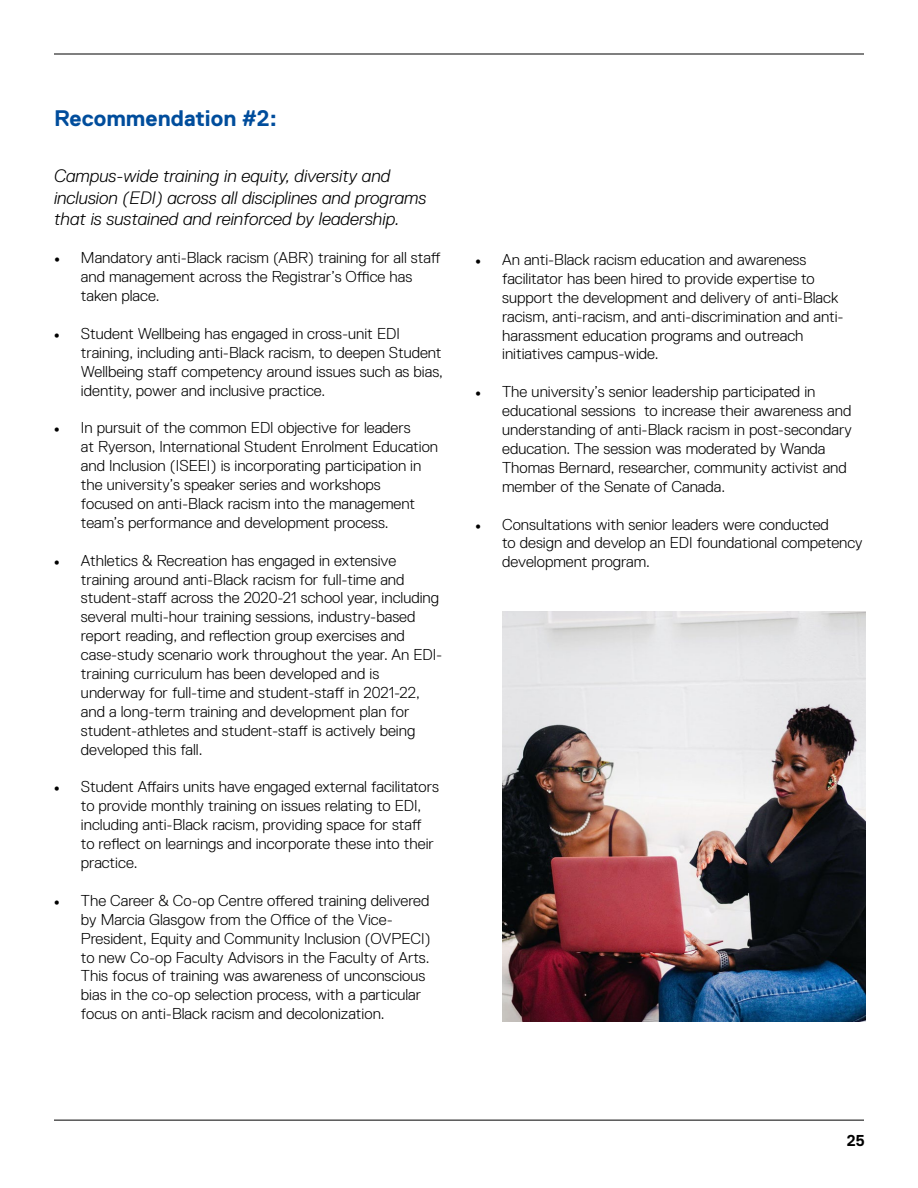
<style>
.page{position:relative;width:918px;height:1188px;background:#fff}
.page>*{position:absolute;margin:0;border:0;box-sizing:border-box;transform-origin:0 0}
.t1{font:700 22.5px "Replica Std";color:#004d9c}
.t2{font:italic 300 18px/21.6px "Replica Std";color:#000}
.t3{font:300 15.75px/18.9px "Replica Std";color:#000}
.t4{font:700 15.75px "Replica Std";color:#000}
.s1{font-family:"Minion Pro";font-weight:400}
</style>
<div class="page">
<hr style="left:54px;top:54px;width:810px;height:1px;background:#000">
<hr style="left:54px;top:1120px;width:810px;height:1px;background:#000">
<img style="left:503px;top:611px;width:362px;height:411px">
<h1 class="t1" style="left:54px;top:105px;width:224px">Recommendation #2:</h1>
<p class="t2" style="left:54px;top:165px;width:374px">Campus-wide training in equity, diversity and inclusion (EDI) across all disciplines and programs that is sustained and reinforced by leadership.</p>
<p class="t3" style="left:81px;top:248px;width:361px;text-indent:-27px"><span class="s1">•</span> Mandatory anti-Black racism (ABR) training for all staff and management across the Registrar’s Office has taken place.</p>
<p class="t3" style="left:81px;top:324px;width:363px;text-indent:-27px"><span class="s1">•</span> Student Wellbeing has engaged in cross-unit EDI training, including anti-Black racism, to deepen Student Wellbeing staff competency around issues such as bias, identity, power and inclusive practice.</p>
<p class="t3" style="left:81px;top:419px;width:359px;text-indent:-27px"><span class="s1">•</span> In pursuit of the common EDI objective for leaders<br>at Ryerson, International Student Enrolment Education and Inclusion (ISEEI) is incorporating participation in the university’s speaker series and workshops<br>focused on anti-Black racism into the management team’s performance and development process.</p>
<p class="t3" style="left:81px;top:551px;width:363px;text-indent:-27px"><span class="s1">•</span> Athletics &amp; Recreation has engaged in extensive training around anti-Black racism for full-time and student-staff across the 2020-21 school year, including several multi-hour training sessions, industry-based report reading, and reflection group exercises and case-study scenario work throughout the year. An EDI&shy;training curriculum has been developed and is underway for full-time and student-staff in 2021-22, and a long-term training and development plan for student-athletes and student-staff is actively being developed this fall.</p>
<p class="t3" style="left:81px;top:778px;width:359px;text-indent:-27px"><span class="s1">•</span> Student Affairs units have engaged external facilitators to provide monthly training on issues relating to EDI, including anti-Black racism, providing space for staff to reflect on learnings and incorporate these into their practice.</p>
<p class="t3" style="left:81px;top:891px;width:351px;text-indent:-27px"><span class="s1">•</span> The Career &amp; Co-op Centre offered training delivered by Marcia Glasgow from the Office of the Vice-President, Equity and Community Inclusion (OVPECI) to new Co-op Faculty Advisors in the Faculty of Arts.<br>This focus of training was awareness of unconscious bias in the co-op selection process, with a particular focus on anti-Black racism and decolonization.</p>
<p class="t3" style="left:502px;top:250px;width:343px;text-indent:-27px"><span class="s1">•</span> An anti-Black racism education and awareness facilitator has been hired to provide expertise to support the development and delivery of anti-Black racism, anti-racism, and anti-discrimination and anti&shy;harassment education programs and outreach initiatives campus-wide.</p>
<p class="t3" style="left:502px;top:382px;width:351px;text-indent:-27px"><span class="s1">•</span> The university’s senior leadership participated in educational sessions to increase their awareness and understanding of anti-Black racism in post-secondary education. The session was moderated by Wanda Thomas Bernard, researcher, community activist and member of the Senate of Canada.</p>
<p class="t3" style="left:502px;top:515px;width:362px;text-indent:-27px"><span class="s1">•</span> Consultations with senior leaders were conducted<br>to design and develop an EDI foundational competency development program.</p>
<p class="t4" style="left:847px;top:1132px;width:20px">25</p>
</div>
